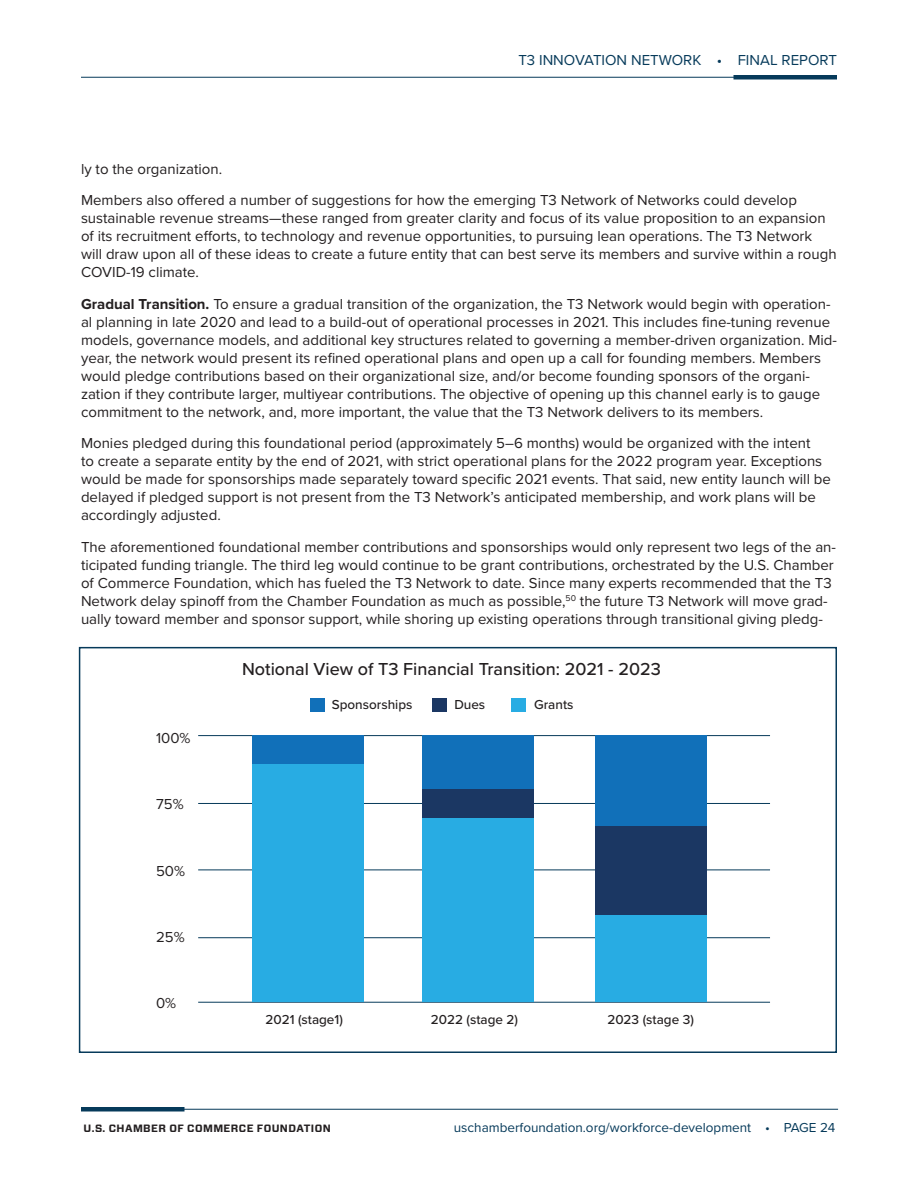
<style>
.page{position:relative;width:918px;height:1188px;background:#fff}
.page>*{position:absolute;margin:0;border:0;box-sizing:border-box;transform-origin:0 0}
.Body_Copy{font:500 18px "Proxima Nova";color:#231f20}
.Body_Copy-2{font:15px/18px "Proxima Nova";color:#231f20}
.t1{font:15px "Proxima Nova";color:#063a5a}
.Body_Copy-3{font:500 13.5px "Proxima Nova";color:#231f20}
.t2{font:13.5px "Proxima Nova";color:#063a5a}
.t3{font:700 10.65px "Forza";letter-spacing:.04em;color:#231f20}
.s1{font-weight:700}
</style>
<div class="page">
<div style="left:81px;top:1107px;width:103px;height:5px;background:#063a5a"></div>
<hr style="left:81px;top:1109px;width:757px;height:1px;background:#063a5a">
<div style="left:734px;top:75px;width:103px;height:5px;background:#063a5a"></div>
<hr style="left:81px;top:77px;width:702px;height:1px;background:#063a5a">
<div style="left:79px;top:647px;width:758px;height:406px;border:2px solid #063a5a"></div>
<div style="left:310px;top:698px;width:15px;height:14px;background:#1170b9"></div>
<div style="left:432px;top:698px;width:15px;height:14px;background:#1b3763"></div>
<div style="left:511px;top:698px;width:14px;height:14px;background:#28ace3"></div>
<hr style="left:198px;top:735px;width:572px;height:1px;background:#063a5a">
<hr style="left:198px;top:803px;width:572px;height:1px;background:#063a5a">
<hr style="left:198px;top:870px;width:572px;height:1px;background:#063a5a">
<hr style="left:198px;top:937px;width:572px;height:1px;background:#063a5a">
<hr style="left:198px;top:1002px;width:572px;height:1px;background:#063a5a">
<div style="left:252px;top:762px;width:112px;height:240px;background:#28ace3"></div>
<div style="left:252px;top:735px;width:112px;height:28px;background:#1170b9"></div>
<div style="left:422px;top:817px;width:112px;height:185px;background:#28ace3"></div>
<div style="left:422px;top:789px;width:112px;height:28px;background:#1b3763"></div>
<div style="left:422px;top:735px;width:112px;height:54px;background:#1170b9"></div>
<div style="left:595px;top:913px;width:112px;height:89px;background:#28ace3"></div>
<div style="left:595px;top:826px;width:112px;height:88px;background:#1b3763"></div>
<div style="left:595px;top:735px;width:112px;height:91px;background:#1170b9"></div>
<p class="t1" style="left:518px;top:49px;width:320px">T3 INNOVATION NETWORK • FINAL REPORT</p>
<p class="Body_Copy-2" style="left:81px;top:159px;width:143px">ly to the organization.</p>
<p class="Body_Copy-2" style="left:81px;top:191px;width:757px">Members also offered a number of suggestions for how the emerging T3 Network of Networks could develop sustainable revenue streams—these ranged from greater clarity and focus of its value proposition to an expansion of its recruitment efforts, to technology and revenue opportunities, to pursuing lean operations. The T3 Network will draw upon all of these ideas to create a future entity that can best serve its members and survive within a rough COVID-19 climate.</p>
<p class="Body_Copy-2" style="left:81px;top:294px;width:758px"><span class="s1">Gradual Transition.</span> To ensure a gradual transition of the organization, the T3 Network would begin with operation&shy;al planning in late 2020 and lead to a build-out of operational processes in 2021. This includes fine-tuning revenue models, governance models, and additional key structures related to governing a member-driven organization. Mid&shy;year, the network would present its refined operational plans and open up a call for founding members. Members would pledge contributions based on their organizational size, and/or become founding sponsors of the organi&shy;zation if they contribute larger, multiyear contributions. The objective of opening up this channel early is to gauge commitment to the network, and, more important, the value that the T3 Network delivers to its members.</p>
<p class="Body_Copy-2" style="left:81px;top:434px;width:751px">Monies pledged during this foundational period (approximately 5–6 months) would be organized with the intent<br>to create a separate entity by the end of 2021, with strict operational plans for the 2022 program year. Exceptions would be made for sponsorships made separately toward specific 2021 events. That said, new entity launch will be delayed if pledged support is not present from the T3 Network’s anticipated membership, and work plans will be accordingly adjusted.</p>
<p class="Body_Copy-2" style="left:81px;top:537px;width:756px">The aforementioned foundational member contributions and sponsorships would only represent two legs of the an&shy;ticipated funding triangle. The third leg would continue to be grant contributions, orchestrated by the U.S. Chamber of Commerce Foundation, which has fueled the T3 Network to date. Since many experts recommended that the T3<br>Network delay spinoff from the Chamber Foundation as much as possible,<sup>50</sup> the future T3 Network will move grad&shy;ually toward member and sponsor support, while shoring up existing operations through transitional giving pledg-</p>
<p class="Body_Copy" style="left:242px;top:656px;width:420px">Notional View of T3 Financial Transition: 2021 - 2023</p>
<p class="Body_Copy-3" style="left:332px;top:695px;width:82px">Sponsorships</p>
<p class="Body_Copy-3" style="left:454px;top:695px;width:32px">Dues</p>
<p class="Body_Copy-3" style="left:534px;top:695px;width:41px">Grants</p>
<p class="Body_Copy-2" style="left:156px;top:728px;width:36px">100%</p>
<p class="Body_Copy-2" style="left:156px;top:795px;width:29px">75%</p>
<p class="Body_Copy-2" style="left:156px;top:861px;width:30px">50%</p>
<p class="Body_Copy-2" style="left:156px;top:927px;width:30px">25%</p>
<p class="Body_Copy-2" style="left:156px;top:993px;width:22px">0%</p>
<p class="Body_Copy-3" style="left:265px;top:1010px;width:79px">2021 (stage1)</p>
<p class="Body_Copy-3" style="left:431px;top:1010px;width:89px">2022 (stage 2)</p>
<p class="Body_Copy-3" style="left:607px;top:1010px;width:88px">2023 (stage 3)</p>
<p class="t3" style="left:84px;top:1121px;width:249px">U.S. CHAMBER OF COMMERCE FOUNDATION</p>
<p class="t2" style="left:454px;top:1117px;width:383px">uschamberfoundation.org/workforce-development • PAGE 24</p>
</div>
